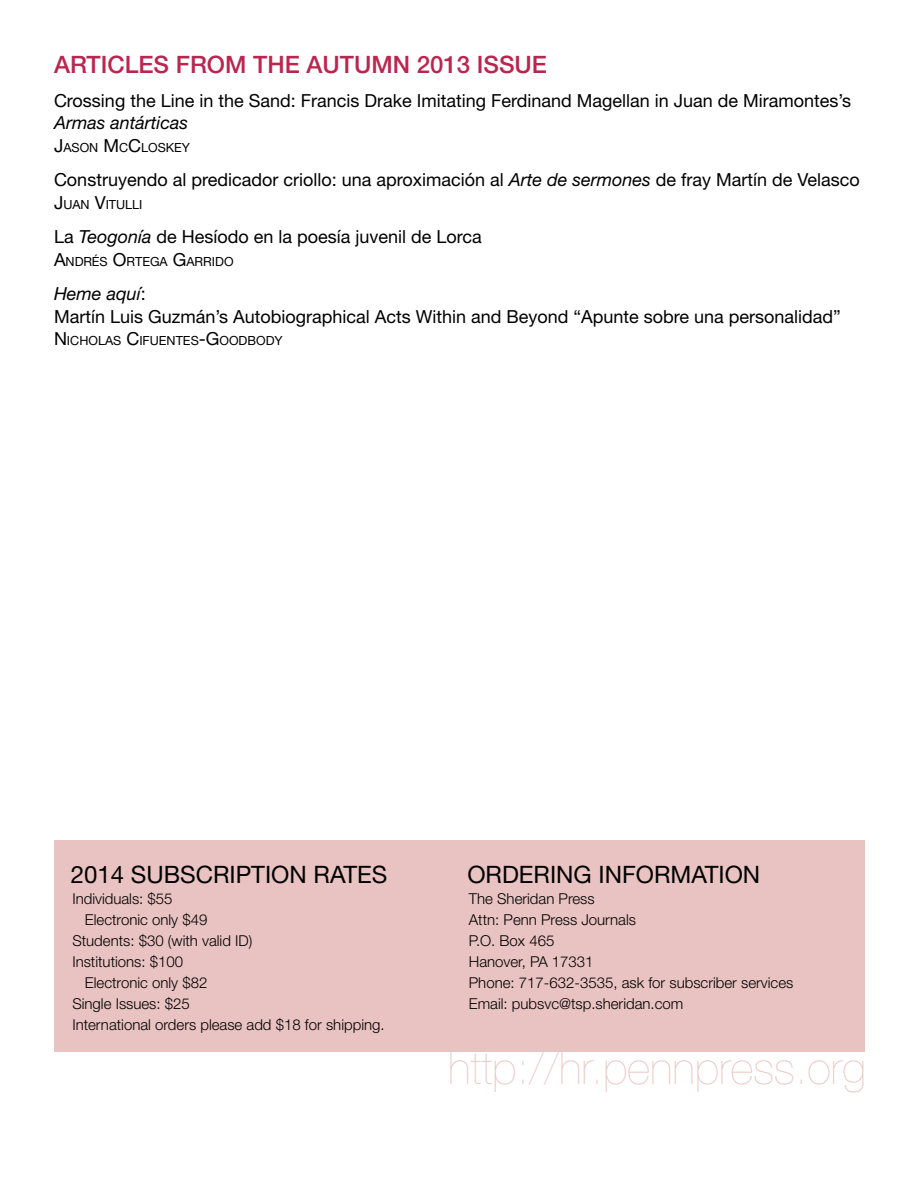
<style>
.page{position:relative;width:918px;height:1188px;background:#fff}
.page>*{position:absolute;margin:0;border:0;box-sizing:border-box;transform-origin:0 0}
.t1{font:200 45px "Helvetica Neue LT Std";color:#e9c3c1}
.t2{font:24px "Helvetica Neue LT Std";color:#000}
.t3{font:500 24px "Helvetica Neue LT Std";color:#ba264f}
.t4{font:18px/22.5px "Helvetica Neue LT Std";color:#000}
.t5{font:300 15px "Helvetica Neue LT Std";color:#000}
.author{font:12.6px "Helvetica Neue LT Std";color:#000}
.s1{font-style:italic}
.s2{font-size:18px}
</style>
<div class="page">
<div style="left:55px;top:840px;width:810px;height:212px;background:#e9c3c1"></div>
<p class="t3" style="left:54px;top:50px;width:495px">ARTICLES FROM THE AUTUMN 2013 ISSUE</p>
<p class="t4" style="left:54px;top:89px;width:799px">Crossing the Line in the Sand: Francis Drake Imitating Ferdinand Magellan in Juan de Miramontes’s<br><span class="s1">Armas antárticas</span></p>
<p class="author" style="left:54px;top:140px;width:138px"><span class="s2">J</span>ASON <span class="s2">M</span>C<span class="s2">C</span>LOSKEY</p>
<p class="t4" style="left:54px;top:168px;width:807px">Construyendo al predicador criollo: una aproximación al <span class="s1">Arte de sermones</span> de fray Martín de Velasco</p>
<p class="author" style="left:54px;top:197px;width:90px"><span class="s2">J</span>UAN <span class="s2">V</span>ITULLI</p>
<p class="t4" style="left:54px;top:225px;width:429px">La <span class="s1">Teogonía</span> de Hesíodo en la poesía juvenil de Lorca</p>
<p class="author" style="left:54px;top:254px;width:181px"><span class="s2">A</span>NDRÉS <span class="s2">O</span>RTEGA <span class="s2">G</span>ARRIDO</p>
<p class="t4" style="left:54px;top:282px;width:788px"><span class="s1">Heme aquí</span>:<br>Martín Luis Guzmán’s Autobiographical Acts Within and Beyond “Apunte sobre una personalidad”</p>
<p class="author" style="left:54px;top:333px;width:230px"><span class="s2">N</span> ICHOLAS <span class="s2">C</span>IFUENTES<span class="s2">-G</span>OODBODY</p>
<p class="t2" style="left:71px;top:860px;width:318px">2014 SUBSCRIPTION RATES</p>
<p class="t5" style="left:72px;top:889px;width:102px">Individuals: $55</p>
<p class="t5" style="left:85px;top:910px;width:124px">Electronic only $49</p>
<p class="t5" style="left:72px;top:931px;width:182px">Students: $30 (with valid ID)</p>
<p class="t5" style="left:72px;top:952px;width:112px">Institutions: $100</p>
<p class="t5" style="left:85px;top:973px;width:124px">Electronic only $82</p>
<p class="t5" style="left:72px;top:994px;width:119px">Single Issues: $25</p>
<p class="t5" style="left:72px;top:1015px;width:314px">International orders please add $18 for shipping.</p>
<p class="t2" style="left:467px;top:860px;width:294px">ORDERING INFORMATION</p>
<p class="t5" style="left:469px;top:889px;width:127px">The Sheridan Press</p>
<p class="t5" style="left:469px;top:910px;width:169px">Attn: Penn Press Journals</p>
<p class="t5" style="left:469px;top:931px;width:87px">P.O. Box 465</p>
<p class="t5" style="left:469px;top:952px;width:126px">Hanover, PA 17331</p>
<p class="t5" style="left:469px;top:973px;width:326px">Phone: 717-632-3535, ask for subscriber services</p>
<p class="t5" style="left:469px;top:994px;width:216px">Email: pubsvc@tsp.sheridan.com</p>
<p class="t1" style="left:448px;top:1042px;width:419px">http://hr.pennpress.org</p>
</div>
